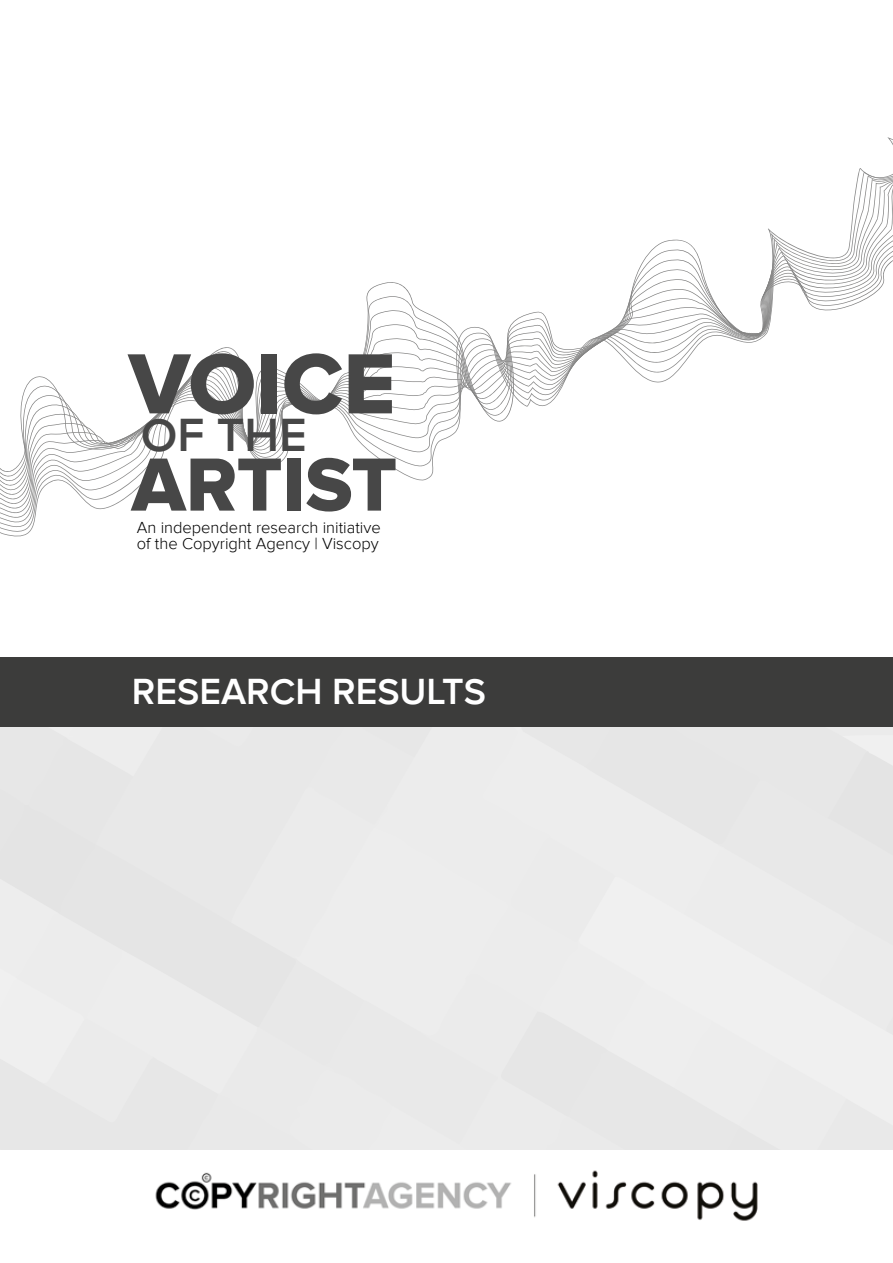
<style>
.page{position:relative;width:893px;height:1263px;background:#fff}
.page>*{position:absolute;margin:0;border:0;box-sizing:border-box;transform-origin:0 0}
.t1{font:88.5px "Proxima Nova Extrabld";color:#474747}
.t2{font:78px "Proxima Nova Extrabld";color:#474747}
.t3{font:600 48px "Proxima Nova";color:#474747}
.t4{font:600 37.5px "Proxima Nova";color:#fff}
.t5{font:300 16.5px/16.5px "Proxima Nova";color:#000}
</style>
<div class="page">
<div style="left:0;top:657px;width:893px;height:70px;background:#3c3c3b"></div>
<img style="left:155px;top:1170px;width:603px;height:51px">
<svg style="left:0;top:137px;width:893px;height:400px"></svg>
<div style="left:0;top:727px;width:893px;height:422px;background:#ebebeb"></div>
<h1 class="t1" style="left:128px;top:333px;width:268px">VOICE</h1>
<h3 class="t3" style="left:141px;top:407px;width:168px">OF THE</h3>
<h2 class="t2" style="left:131px;top:440px;width:267px">ARTIST</h2>
<p class="t5" style="left:137px;top:519px;width:245px">An independent research initiative of the Copyright Agency | Viscopy</p>
<h3 class="t4" style="left:132px;top:670px;width:355px">RESEARCH RESULTS</h3>
</div>
